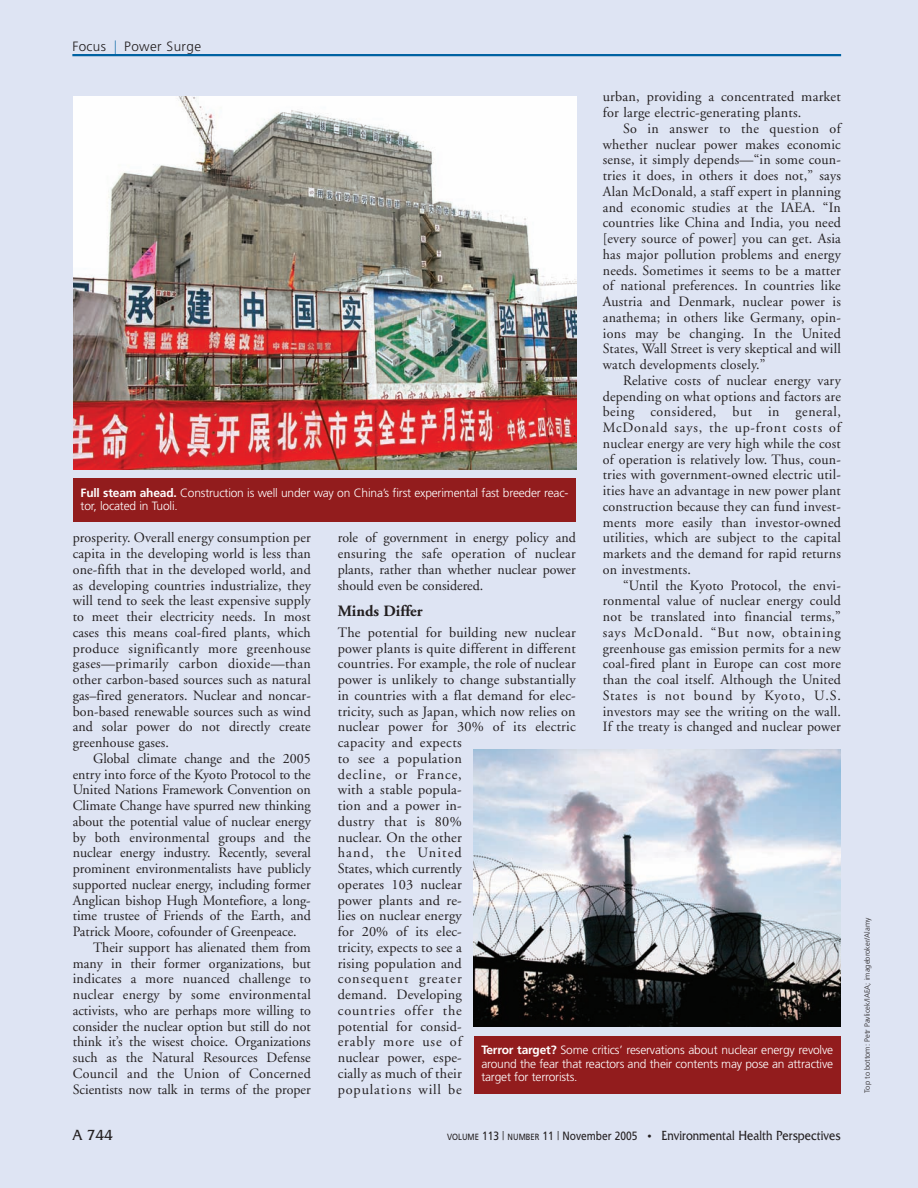
<style>
.page{position:relative;width:918px;height:1188px;background:#dee4f3}
.page>*{position:absolute;margin:0;border:0;box-sizing:border-box;transform-origin:0 0}
.t1{font:700 15.75px "Adobe Garamond";color:#231f20}
.t2{font:15px "Friz Quadrata IT Cby BT";color:#231f20}
.t3{font:14.25px/15.8px "Adobe Garamond";letter-spacing:.01em;color:#231f20;text-align:justify}
.t4{font:13.5px "Friz Quadrata IT Cby BT";color:#231f20;scale:.85 1}
.t5{font:300 13.5px "Frutiger";letter-spacing:.03em;color:#231f20}
.t6{font:300 12px/13.5px "Frutiger";letter-spacing:-.015em;color:#fff}
.t7{font:300 7.5px "Frutiger";color:#231f20}
.s1{font-size:18px;color:#0062a2}
.s2{font-weight:700}
.s3{font-family:"Frutiger";font-size:9px}
.s4{font-family:"Frutiger";font-size:12px}
.s5{font-family:"Frutiger";font-weight:300;font-size:12px}
.s6{font-size:10.5px}
</style>
<div class="page">
<hr style="left:72px;top:54px;width:769px;height:2px;background:#0062a2">
<img style="left:73px;top:96px;width:503px;height:373px">
<div style="left:73px;top:478px;width:503px;height:44px;background:#921c1d"></div>
<img style="left:474px;top:749px;width:367px;height:278px">
<div style="left:474px;top:1036px;width:367px;height:57px;background:#921c1d"></div>
<p class="t5" style="left:72px;top:41px;width:130px">Focus <span class="s1">|</span> Power Surge</p>
<p class="t3" style="left:603px;top:90px;width:240px">urban, providing a concentrated market for large electric-generating plants.</p>
<p class="t3" style="left:603px;top:122px;width:240px;text-indent:20px">So in answer to the question of whether nuclear power makes economic sense, it simply depends—“in some coun&shy;tries it does, in others it does not,” says Alan McDonald, a staff expert in planning and economic studies at the IAEA. “In countries like China and India, you need [every source of power] you can get. Asia has major pollution problems and energy needs. Sometimes it seems to be a matter of national preferences. In countries like Austria and Denmark, nuclear power is anathema; in others like Germany, opin&shy;ions may be changing. In the United States, Wall Street is very skeptical and will watch developments closely.”</p>
<p class="t3" style="left:603px;top:374px;width:240px;text-indent:20px">Relative costs of nuclear energy vary depending on what options and factors are being considered, but in general, McDonald says, the up-front costs of nuclear energy are very high while the cost of operation is relatively low. Thus, coun&shy;tries with government-owned electric util&shy;ities have an advantage in new power plant construction because they can fund invest&shy;ments more easily than investor-owned utilities, which are subject to the capital markets and the demand for rapid returns on investments.</p>
<p class="t3" style="left:603px;top:578px;width:240px;text-indent:20px">“Until the Kyoto Protocol, the envi&shy;ronmental value of nuclear energy could not be translated into financial terms,” says McDonald. “But now, obtaining greenhouse gas emission permits for a new coal-fired plant in Europe can cost more than the coal itself. Although the United States is not bound by Kyoto, U.S. investors may see the writing on the wall.<br>If the treaty is changed and nuclear power</p>
<p class="t6" style="left:81px;top:487px;width:489px"><span class="s2">Full steam ahead.</span> Construction is well under way on China’s first experimental fast breeder reac&shy;tor, located in Tuoli.</p>
<p class="t3" style="left:73px;top:531px;width:240px">prosperity. Overall energy consumption per capita in the developing world is less than one-fifth that in the developed world, and as developing countries industrialize, they will tend to seek the least expensive supply to meet their electricity needs. In most cases this means coal-fired plants, which produce significantly more greenhouse gases—primarily carbon dioxide—than other carbon-based sources such as natural gas–fired generators. Nuclear and noncar&shy;bon-based renewable sources such as wind and solar power do not directly create greenhouse gases.</p>
<p class="t3" style="left:93px;top:752px;width:219px">Global climate change and the 2005</p>
<p class="t3" style="left:73px;top:767px;width:240px">entry into force of the Kyoto Protocol to the</p>
<p class="t3" style="left:73px;top:783px;width:240px">United Nations Framework Convention on</p>
<p class="t3" style="left:73px;top:799px;width:240px">Climate Change have spurred new thinking</p>
<p class="t3" style="left:73px;top:815px;width:240px">about the potential value of nuclear energy</p>
<p class="t3" style="left:73px;top:830px;width:240px">by both environmental groups and the</p>
<p class="t3" style="left:73px;top:846px;width:240px">nuclear energy industry. Recently, several</p>
<p class="t3" style="left:73px;top:862px;width:240px">prominent environmentalists have publicly</p>
<p class="t3" style="left:73px;top:878px;width:240px">supported nuclear energy, including former</p>
<p class="t3" style="left:73px;top:893px;width:240px">Anglican bishop Hugh Montefiore, a long-</p>
<p class="t3" style="left:73px;top:909px;width:240px">time trustee of Friends of the Earth, and</p>
<p class="t3" style="left:73px;top:925px;width:226px">Patrick Moore, cofounder of Greenpeace.</p>
<p class="t3" style="left:93px;top:941px;width:219px">Their support has alienated them from</p>
<p class="t3" style="left:73px;top:956px;width:240px">many in their former organizations, but</p>
<p class="t3" style="left:73px;top:972px;width:240px">indicates a more nuanced challenge to</p>
<p class="t3" style="left:73px;top:988px;width:240px">nuclear energy by some environmental</p>
<p class="t3" style="left:73px;top:1004px;width:240px">activists, who are perhaps more willing to</p>
<p class="t3" style="left:73px;top:1019px;width:240px">consider the nuclear option but still do not</p>
<p class="t3" style="left:73px;top:1035px;width:240px">think it’s the wisest choice. Organizations</p>
<p class="t3" style="left:73px;top:1051px;width:240px">such as the Natural Resources Defense</p>
<p class="t3" style="left:73px;top:1067px;width:240px">Council and the Union of Concerned</p>
<p class="t3" style="left:73px;top:1082px;width:240px">Scientists now talk in terms of the proper</p>
<p class="t3" style="left:338px;top:531px;width:240px">role of government in energy policy and ensuring the safe operation of nuclear plants, rather than whether nuclear power should even be considered.</p>
<p class="t1" style="left:338px;top:604px;width:86px">Minds Differ</p>
<p class="t3" style="left:338px;top:626px;width:240px;text-align:left">The potential for building new nuclear power plants is quite different in different countries. For example, the role of nuclear power is unlikely to change substantially in countries with a flat demand for elec&shy;tricity, such as Japan, which now relies on nuclear power for 30% of its electric capacity and expects<br>to see a population<br>decline, or France,<br>with a stable popula-<br>tion and a power in-<br>dustry that is 80%<br>nuclear. On the other<br>hand, the United<br>States, which currently<br>operates 103 nuclear<br>power plants and re-<br>lies on nuclear energy<br>for 20% of its elec-<br>tricity, expects to see a<br>rising population and<br>consequent greater<br>demand. Developing<br>countries offer the<br>potential for consid-<br>erably more use of<br>nuclear power, espe-<br>cially as much of their<br>populations will be</p>
<p class="t6" style="left:481px;top:1044px;width:353px;text-align:justify"><span class="s2">Terror target?</span> Some critics’ reservations about nuclear energy revolve around the fear that reactors and their contents may pose an attractive target for terrorists.</p>
<p class="t2" style="left:73px;top:1130px;width:42px">A 744</p>
<p class="t4" style="left:447px;top:1131px;width:465px"><span class="s3">VOLUME</span> <span class="s4">113</span> <span class="s5">|</span> <span class="s3">NUMBER</span> <span class="s4">11</span> <span class="s5">|</span> <span class="s4">November 2005</span> <span class="s6">•</span> Environmental Health Perspectives</p>
<p class="t7" style="left:864px;top:1093px;width:176px;rotate:-90deg">Top to bottom: Petr Pavlicek/IAEA; imagebroker/Alamy</p>
</div>
